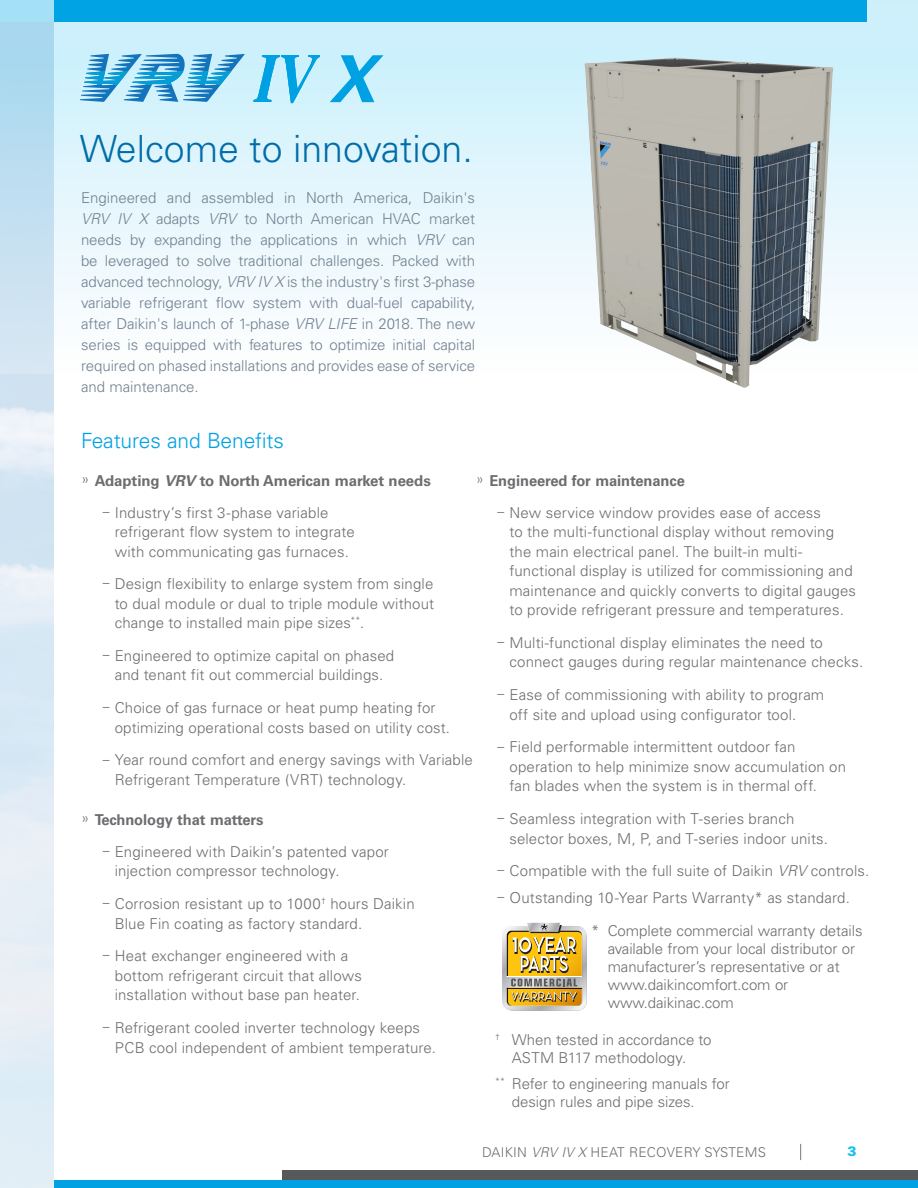
<style>
.page{position:relative;width:918px;height:1188px;background:#fff}
.page>*{position:absolute;margin:0;border:0;box-sizing:border-box;transform-origin:0 0}
.t1{font:300 37.5px "Univers LT Pro 45";color:#006da7}
.Body_Blue_Head{font:300 21px "Univers LT Pro 45";letter-spacing:-.005em;color:#00a1e3}
.Body{font:300 15px/19.5px "Univers LT Pro 45";letter-spacing:.01em;color:#6c6d70}
.Body-2{font:300 15px/21px "Univers LT Pro 45";letter-spacing:-.005em;color:#718191;text-align:justify}
.t2{font:700 15px "Univers LT Pro 65";letter-spacing:-.005em;color:#6c6d70}
.Pg{font:300 13.5px "Univers LT Pro 45";letter-spacing:.02em;color:#6c6d70}
.Pg-2{font:900 13.5px "Univers LT Pro 75";color:#15c0f2}
.s1{font-style:italic}
.s2{font-family:"Univers LT Pro 45";font-weight:300}
.s3{font-size:13.5px}
</style>
<div class="page">
<svg style="left:0;top:374px;width:54px;height:814px;background:#dfebf4"></svg>
<svg style="left:0;top:0;width:918px;height:374px"></svg>
<svg style="left:800px;top:1144px;width:1px;height:16px"></svg>
<div style="left:283px;top:1171px;width:635px;height:9px;background:#57585a"></div>
<div style="left:54px;top:1180px;width:864px;height:8px;background:#00a1e3"></div>
<svg style="left:80px;top:54px;width:165px;height:48px;background:#7ac0e3"></svg>
<svg style="left:254px;top:55px;width:66px;height:48px;background:#89d6f3"></svg>
<svg style="left:330px;top:55px;width:53px;height:47px;background:#7fd2f2"></svg>
<img style="left:584px;top:58px;width:249px;height:330px">
<img style="left:502px;top:923px;width:85px;height:88px">
<p class="t1" style="left:80px;top:124px;width:394px">Welcome to innovation.</p>
<p class="Body-2" style="left:81px;top:187px;width:396px">Engineered and assembled in North America, Daikin's <span class="s1">VRV IV X</span> adapts <span class="s1">VRV</span> to North American HVAC market needs by expanding the applications in which <span class="s1">VRV</span> can be leveraged to solve traditional challenges. Packed with advanced technology, <span class="s1">VRV IV X</span> is the industry's first 3-phase variable refrigerant flow system with dual-fuel capability, after Daikin's launch of 1-phase <span class="s1">VRV LIFE</span> in 2018. The new series is equipped with features to optimize initial capital required on phased installations and provides ease of service and maintenance.</p>
<p class="Body_Blue_Head" style="left:81px;top:427px;width:205px">Features and Benefits</p>
<p class="t2" style="left:81px;top:470px;width:351px"><span class="s2">»</span> Adapting <span class="s1">VRV</span> to North American market needs</p>
<p class="Body" style="left:115px;top:502px;width:241px;text-indent:-12px"><span class="s3">–</span> Industry’s first 3-phase variable refrigerant flow system to integrate with communicating gas furnaces.</p>
<p class="Body" style="left:115px;top:574px;width:321px;text-align:justify;text-indent:-12px"><span class="s3">–</span> Design flexibility to enlarge system from single to dual module or dual to triple module without change to installed main pipe sizes<sup>**</sup>.</p>
<p class="Body" style="left:103px;top:646px;width:293px;text-align:center"><span class="s3">–</span> Engineered to optimize capital on phased and tenant fit out commercial buildings.</p>
<p class="Body" style="left:115px;top:698px;width:337px;text-indent:-12px"><span class="s3">–</span> Choice of gas furnace or heat pump heating for optimizing operational costs based on utility cost.</p>
<p class="Body" style="left:115px;top:750px;width:360px;text-indent:-12px"><span class="s3">–</span> Year round comfort and energy savings with Variable<br>Refrigerant Temperature (VRT) technology.</p>
<p class="t2" style="left:81px;top:809px;width:184px"><span class="s2">»</span> Technology that matters</p>
<p class="Body" style="left:115px;top:841px;width:276px;text-indent:-12px"><span class="s3">–</span> Engineered with Daikin’s patented vapor injection compressor technology.</p>
<p class="Body" style="left:115px;top:894px;width:301px;text-indent:-12px"><span class="s3">–</span> Corrosion resistant up to 1000<sup>†</sup> hours Daikin<br>Blue Fin coating as factory standard.</p>
<p class="Body" style="left:115px;top:946px;width:249px;text-indent:-12px"><span class="s3">–</span> Heat exchanger engineered with a bottom refrigerant circuit that allows installation without base pan heater.</p>
<p class="Body" style="left:115px;top:1018px;width:323px;text-indent:-12px"><span class="s3">–</span> Refrigerant cooled inverter technology keeps<br>PCB cool independent of ambient temperature.</p>
<p class="t2" style="left:476px;top:470px;width:211px"><span class="s2">»</span> Engineered for maintenance</p>
<p class="Body" style="left:509px;top:502px;width:348px;text-indent:-12px"><span class="s3">–</span> New service window provides ease of access<br>to the multi-functional display without removing the main electrical panel. The built-in multi&shy;functional display is utilized for commissioning and maintenance and quickly converts to digital gauges to provide refrigerant pressure and temperatures.</p>
<p class="Body" style="left:509px;top:632px;width:355px;text-indent:-12px"><span class="s3">–</span> Multi-functional display eliminates the need to connect gauges during regular maintenance checks.</p>
<p class="Body" style="left:509px;top:685px;width:316px;text-indent:-12px"><span class="s3">–</span> Ease of commissioning with ability to program off site and upload using configurator tool.</p>
<p class="Body" style="left:509px;top:737px;width:338px;text-indent:-12px"><span class="s3">–</span> Field performable intermittent outdoor fan operation to help minimize snow accumulation on fan blades when the system is in thermal off.</p>
<p class="Body" style="left:509px;top:809px;width:320px;text-indent:-12px"><span class="s3">–</span> Seamless integration with T-series branch selector boxes, M, P, and T-series indoor units.</p>
<p class="Body" style="left:498px;top:861px;width:373px"><span class="s3">–</span> Compatible with the full suite of Daikin <span class="s1">VRV</span> controls.</p>
<p class="Body" style="left:498px;top:887px;width:354px"><span class="s3">–</span> Outstanding 10-Year Parts Warranty* as standard.</p>
<p class="Body" style="left:608px;top:921px;width:256px;line-height:18px;text-indent:-16px">* Complete commercial warranty details available from your local distributor or manufacturer’s representative or at www.daikincomfort.com or www.daikinac.com</p>
<p class="Body" style="left:495px;top:1030px;width:218px;line-height:18px;text-align:center"><sup>†</sup> When tested in accordance to<br>ASTM B117 methodology.</p>
<p class="Body" style="left:512px;top:1074px;width:220px;line-height:18px;text-indent:-16px"><sup>**</sup> Refer to engineering manuals for design rules and pipe sizes.</p>
<p class="Pg" style="left:482px;top:1143px;width:285px">DAIKIN <span class="s1">VRV IV X</span> HEAT RECOVERY SYSTEMS</p>
<p class="Pg-2" style="left:847px;top:1142px;width:11px">3</p>
</div>
